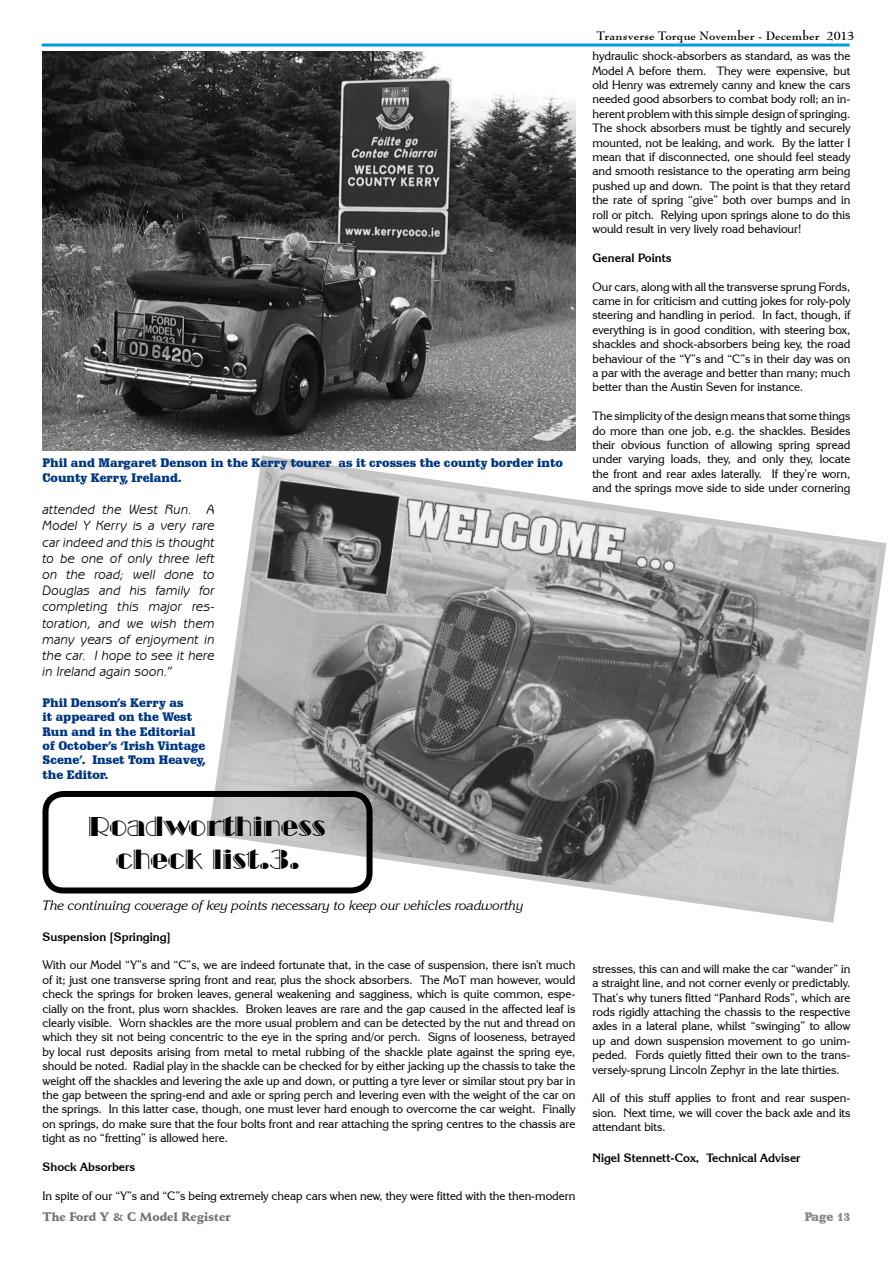
<style>
.page{position:relative;width:893px;height:1263px;background:#fff}
.page>*{position:absolute;margin:0;border:0;box-sizing:border-box;transform-origin:0 0}
.t1{font:27px/32.4px "Broadway Engraved BT";letter-spacing:-.005em;color:#000;text-align:center}
.t2{font:italic 13.5px/16.2px "Benguiat Gothic IT Cby BT";letter-spacing:.01em;color:#000;text-align:justify}
.t3{font:italic 13.5px "Korinna IT Cby BT";color:#000}
.t4{font:12px/14.4px "Korinna IT Cby BT";color:#000;text-align:justify}
.t5{font:900 12px/14.4px "Schadow BT";color:#003882}
.t6{font:700 12px "Korinna IT Cby BT";color:#000}
.t7{font:700 12px "Bernhard Modern BT";letter-spacing:.015em;color:#000}
.t8{font:900 12px "Schneidler BT";color:#707173}
.t9{font:900 12px "Schadow BT";color:#878889}
</style>
<div class="page">
<hr style="left:42px;top:44px;width:808px;height:3px;background:#009ee0">
<img style="left:43px;top:51px;width:532px;height:399px">
<svg style="left:205px;top:455px;width:682px;height:468px"></svg>
<div style="left:43px;top:791px;width:330px;height:102px;border:6px solid #000;border-radius:18px"></div>
<p class="t5" style="left:43px;top:456px;width:522px">Phil and Margaret Denson in the Kerry tourer as it crosses the county border into<br>County Kerry, Ireland.</p>
<p class="t2" style="left:43px;top:501px;width:174px">attended the West Run. A Model Y Kerry is a very rare car indeed and this is thought to be one of only three left on the road; well done to Douglas and his family for completing this major res&shy;toration, and we wish them many years of enjoyment in the car. I hope to see it here in Ireland again soon.”</p>
<p class="t5" style="left:43px;top:695px;width:164px">Phil Denson’s Kerry as<br>it appeared on the West<br>Run and in the Editorial of October’s ‘Irish Vintage<br>Scene’. Inset Tom Heavey, the Editor.</p>
<h1 class="t1" style="left:88px;top:810px;width:239px">Roadworthiness check list.3.</h1>
<p class="t3" style="left:43px;top:897px;width:482px">The continuing coverage of key points necessary to keep our vehicles roadworthy</p>
<p class="t6" style="left:43px;top:929px;width:130px">Suspension [Springing]</p>
<p class="t4" style="left:42px;top:958px;width:534px">With our Model “Y”s and “C”s, we are indeed fortunate that, in the case of suspension, there isn’t much of it; just one transverse spring front and rear, plus the shock absorbers. The MoT man however, would check the springs for broken leaves, general weakening and sagginess, which is quite common, espe&shy;cially on the front, plus worn shackles. Broken leaves are rare and the gap caused in the affected leaf is clearly visible. Worn shackles are the more usual problem and can be detected by the nut and thread on which they sit not being concentric to the eye in the spring and/or perch. Signs of looseness, betrayed by local rust deposits arising from metal to metal rubbing of the shackle plate against the spring eye, should be noted. Radial play in the shackle can be checked for by either jacking up the chassis to take the weight off the shackles and levering the axle up and down, or putting a tyre lever or similar stout pry bar in the gap between the spring-end and axle or spring perch and levering even with the weight of the car on the springs. In this latter case, though, one must lever hard enough to overcome the car weight. Finally on springs, do make sure that the four bolts front and rear attaching the spring centres to the chassis are tight as no “fretting” is allowed here.</p>
<p class="t6" style="left:43px;top:1159px;width:94px">Shock Absorbers</p>
<p class="t4" style="left:43px;top:1188px;width:534px">In spite of our “Y”s and “C”s being extremely cheap cars when new, they were fitted with the then-modern</p>
<p class="t7" style="left:597px;top:28px;width:259px">Transverse Torque November - December 2013</p>
<p class="t4" style="left:592px;top:49px;width:259px">hydraulic shock-absorbers as standard, as was the Model A before them. They were expensive, but old Henry was extremely canny and knew the cars needed good absorbers to combat body roll; an in&shy;herent problem with this simple design of springing.<br>The shock absorbers must be tightly and securely mounted, not be leaking, and work. By the latter I mean that if disconnected, one should feel steady and smooth resistance to the operating arm being pushed up and down. The point is that they retard the rate of spring “give” both over bumps and in roll or pitch. Relying upon springs alone to do this would result in very lively road behaviour!</p>
<p class="t6" style="left:592px;top:250px;width:81px">General Points</p>
<p class="t4" style="left:592px;top:279px;width:259px">Our cars, along with all the transverse sprung Fords, came in for criticism and cutting jokes for roly-poly steering and handling in period. In fact, though, if everything is in good condition, with steering box, shackles and shock-absorbers being key, the road behaviour of the “Y”s and “C”s in their day was on a par with the average and better than many; much better than the Austin Seven for instance.</p>
<p class="t4" style="left:592px;top:409px;width:259px">The simplicity of the design means that some things do more than one job, e.g. the shackles. Besides their obvious function of allowing spring spread under varying loads, they, and only they, locate the front and rear axles laterally. If they’re worn, and the springs move side to side under cornering</p>
<p class="t4" style="left:592px;top:961px;width:259px">stresses, this can and will make the car “wander” in a straight line, and not corner evenly or predictably.<br>That’s why tuners fitted “Panhard Rods”, which are rods rigidly attaching the chassis to the respective axles in a lateral plane, whilst “swinging” to allow up and down suspension movement to go unim&shy;peded. Fords quietly fitted their own to the trans&shy;versely-sprung Lincoln Zephyr in the late thirties.</p>
<p class="t4" style="left:592px;top:1091px;width:259px">All of this stuff applies to front and rear suspen&shy;sion. Next time, we will cover the back axle and its attendant bits.</p>
<p class="t6" style="left:592px;top:1150px;width:210px">Nigel Stennett-Cox, Technical Adviser</p>
<p class="t8" style="left:43px;top:1209px;width:190px">The Ford Y &amp; C Model Register</p>
<p class="t9" style="left:805px;top:1209px;width:46px">Page 13</p>
</div>
